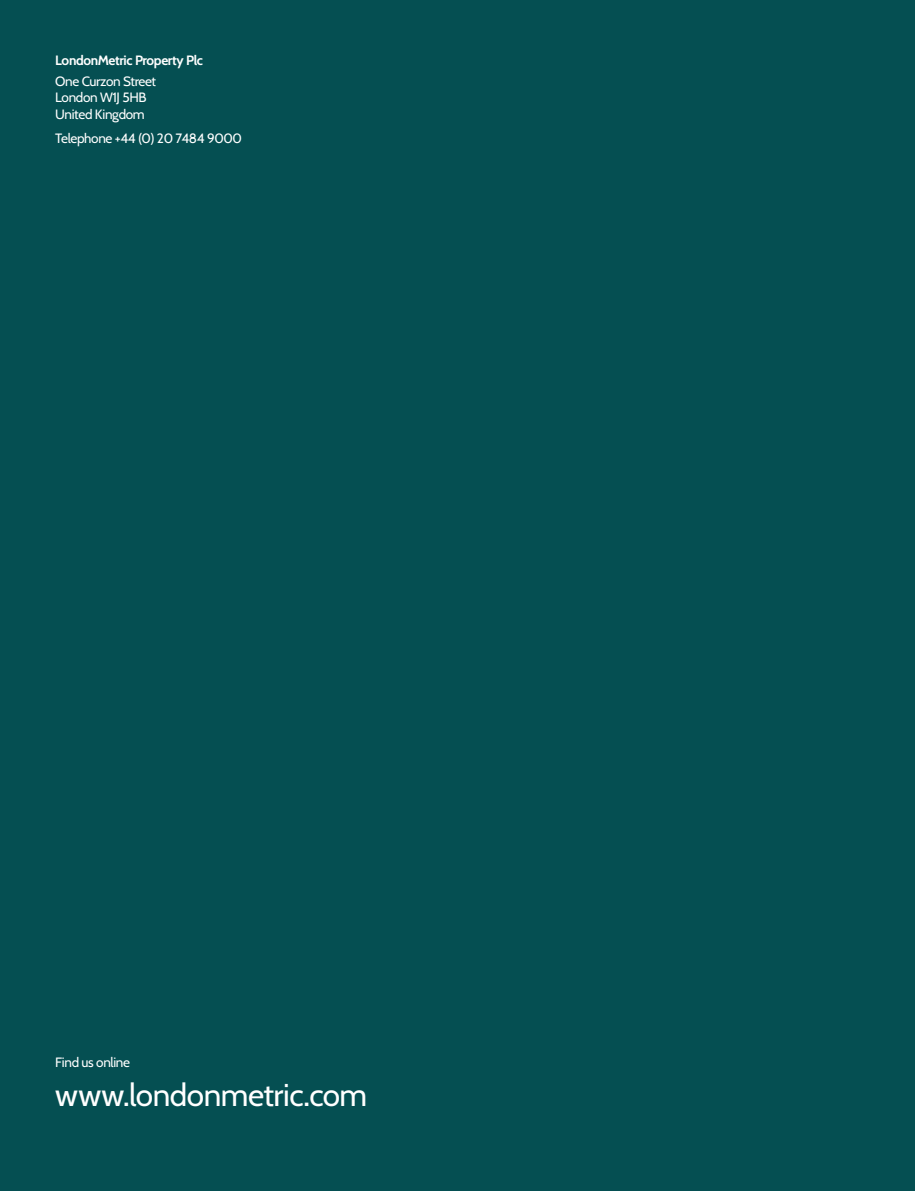
<style>
.page{position:relative;width:915px;height:1191px;background:#fff}
.page>*{position:absolute;margin:0;border:0;box-sizing:border-box;transform-origin:0 0}
.t1{font:31.5px "Cabin";letter-spacing:-.015em;color:#fff}
.t2{font:13.5px/16.5px "Cabin";letter-spacing:-.025em;color:#fff}
.t3{font:700 13.5px "Cabin";letter-spacing:-.025em;color:#fff}
</style>
<div class="page">
<div style="left:0;top:0;width:914px;height:1191px;background:#054f52"></div>
<p class="t3" style="left:55px;top:49px;width:149px">LondonMetric Property Plc</p>
<p class="t2" style="left:55px;top:72px;width:102px">One Curzon Street<br>London W1J 5HB<br>United Kingdom</p>
<p class="t2" style="left:55px;top:129px;width:188px">Telephone +44 (0) 20 7484 9000</p>
<p class="t2" style="left:55px;top:1053px;width:76px">Find us online</p>
<h1 class="t1" style="left:55px;top:1070px;width:313px">www.londonmetric.com</h1>
</div>
